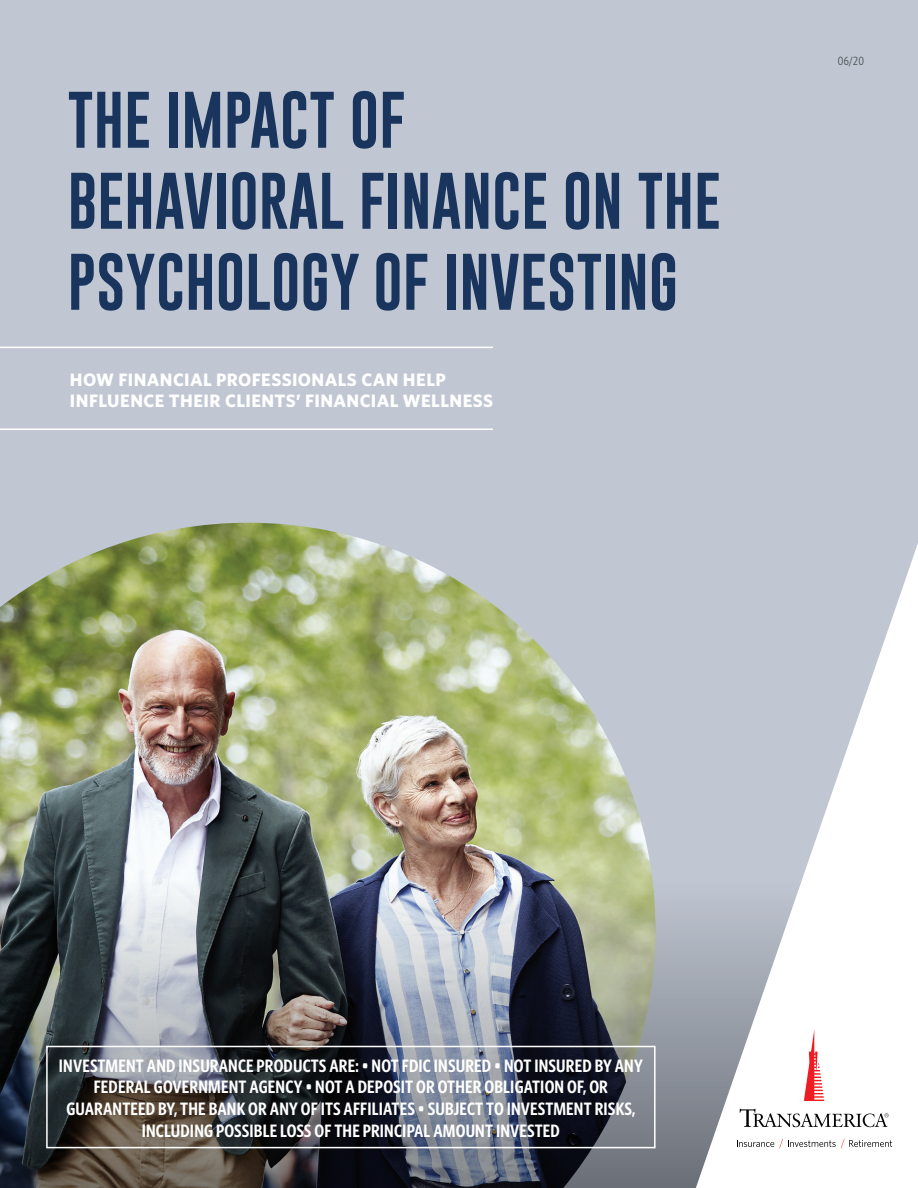
<style>
.page{position:relative;width:918px;height:1188px;background:#c1c7d2}
.page>*{position:absolute;margin:0;border:0;box-sizing:border-box;transform-origin:0 0}
.t1{font:58.5px/81px "Gobold";color:#19355e}
.t2{font:600 18px/21.6px "Whitney Condensed";letter-spacing:.01em;color:#fff;text-align:center}
.t3{font:700 18px/21px "Whitney";letter-spacing:.02em;color:#fff}
.t4{font:12px "Whitney Condensed";color:#474b4e}
</style>
<div class="page">
<img style="left:0;top:523px;width:653px;height:357px">
<img style="left:0;top:880px;width:696px;height:308px">
<div style="left:46px;top:1046px;width:610px;height:102px;border:2px solid #fff"></div>
<svg style="left:696px;top:544px;width:222px;height:644px"></svg>
<svg style="left:740px;top:1109px;width:149px;height:18px;background:#c8c9c8"></svg>
<svg style="left:804px;top:1029px;width:20px;height:72px"></svg>
<svg style="left:737px;top:1139px;width:155px;height:9px"></svg>
<hr style="left:0;top:347px;width:493px;height:1px;background:#fff">
<hr style="left:0;top:429px;width:493px;height:1px;background:#fff">
<h1 class="t1" style="left:68px;top:80px;width:655px">THE IMPACT OF<br>BEHAVIORAL FINANCE ON THE<br>PSYCHOLOGY OF INVESTING</h1>
<p class="t3" style="left:70px;top:369px;width:425px">HOW FINANCIAL PROFESSIONALS CAN HELP<br>INFLUENCE THEIR CLIENTS’ FINANCIAL WELLNESS</p>
<p class="t4" style="left:838px;top:53px;width:28px">06/20</p>
<p class="t2" style="left:59px;top:1054px;width:585px">INVESTMENT AND INSURANCE PRODUCTS ARE: • NOT FDIC INSURED • NOT INSURED BY ANY FEDERAL GOVERNMENT AGENCY • NOT A DEPOSIT OR OTHER OBLIGATION OF, OR GUARANTEED BY, THE BANK OR ANY OF ITS AFFILIATES • SUBJECT TO INVESTMENT RISKS, INCLUDING POSSIBLE LOSS OF THE PRINCIPAL AMOUNT INVESTED</p>
</div>
